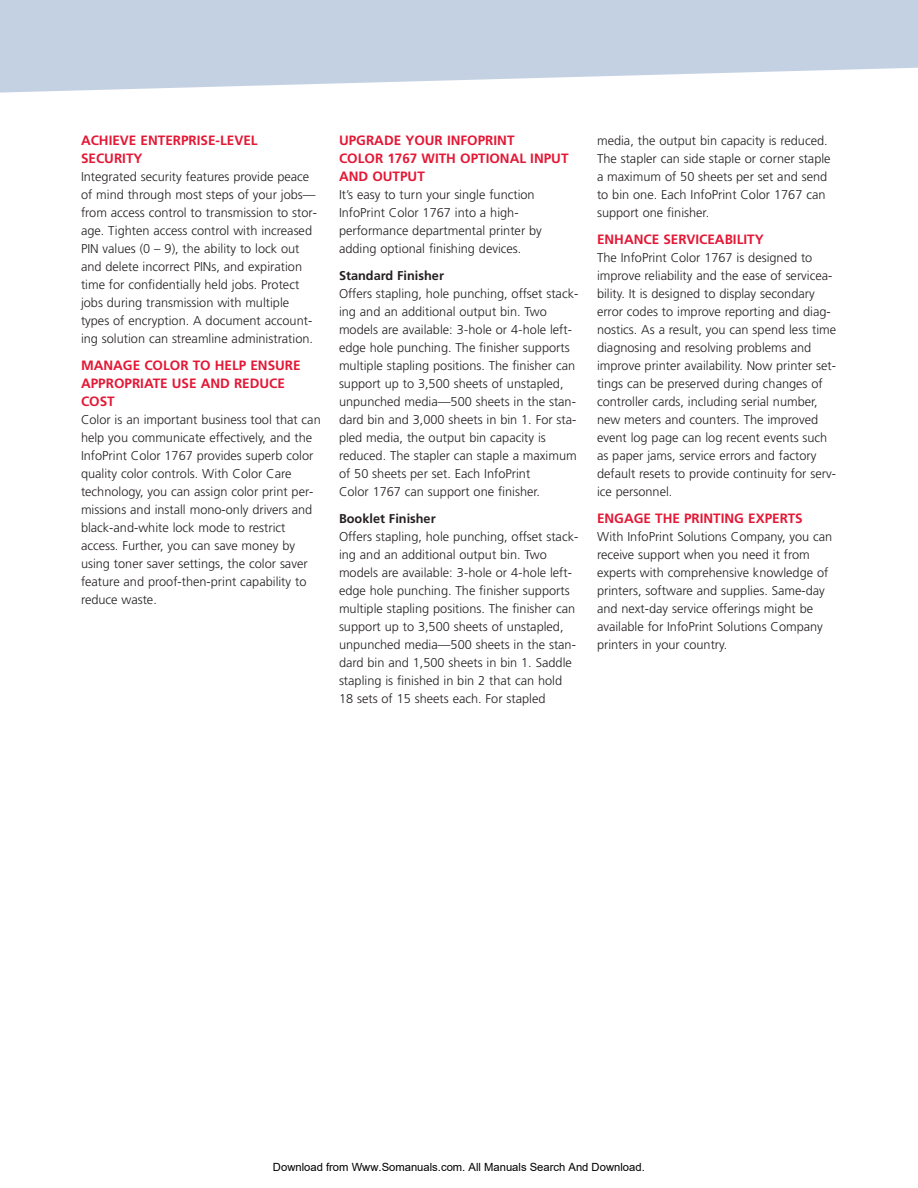
<style>
.page{position:relative;width:918px;height:1188px;background:#fff}
.page>*{position:absolute;margin:0;border:0;box-sizing:border-box;transform-origin:0 0}
.t1{font:700 13.5px/18px "Frutiger";color:#e31836}
.t2{font:300 12.75px/18px "Frutiger";color:#231f20}
.t3{font:700 12.75px "Frutiger";color:#231f20}
.t4{font:11.25px "Arial";color:#000}
.s1{font-family:"Helvetica Neue"}
</style>
<div class="page">
<svg style="left:0;top:0;width:918px;height:93px;background:#ccd7e5"></svg>
<p class="t1" style="left:81px;top:132px;width:178px">ACHIEVE ENTERPRISE-LEVEL<br>SECURITY</p>
<p class="t2" style="left:81px;top:169px;width:238px">Integrated security features provide peace of mind through most steps of your jobs— from access control to transmission to stor&shy;age. Tighten access control with increased PIN values (0 – 9), the ability to lock out and delete incorrect PINs, and expiration time for confidentially held jobs. Protect jobs during transmission with multiple types of encryption. A document account&shy;ing solution can streamline administration.</p>
<p class="t1" style="left:81px;top:357px;width:221px">MANAGE COLOR TO HELP ENSURE<br>APPROPRIATE USE AND REDUCE<br>COST</p>
<p class="t2" style="left:81px;top:412px;width:241px">Color is an important business tool that can help you communicate effectively, and the InfoPrint Color 1767 provides superb color quality color controls. With Color Care technology, you can assign color print per&shy;missions and install mono-only drivers and black-and-white lock mode to restrict access. Further, you can save money by using toner saver settings, the color saver feature and proof-then-print capability to reduce waste.</p>
<p class="t1" style="left:339px;top:132px;width:231px">UPGRADE YOUR INFOPRINT<br>COLOR 1767 WITH OPTIONAL INPUT<br>AND OUTPUT</p>
<p class="t2" style="left:339px;top:187px;width:204px">It’s easy to turn your single function InfoPrint Color 1767 into a high&shy;performance departmental printer by adding optional finishing devices.</p>
<p class="t3" style="left:339px;top:271px;width:106px">Standard Finisher</p>
<p class="t2" style="left:339px;top:286px;width:241px">Offers stapling, hole punching, offset stack&shy;ing and an additional output bin. Two models are available: 3<span class="s1">-</span>hole or 4<span class="s1">-</span>hole left&shy;edge hole punching. The finisher supports multiple stapling positions. The finisher can support up to 3,500 sheets of unstapled, unpunched media—500 sheets in the stan&shy;dard bin and 3,000 sheets in bin 1. For sta&shy;pled media, the output bin capacity is reduced. The stapler can staple a maximum of 50 sheets per set. Each InfoPrint<br>Color 1767 can support one finisher.</p>
<p class="t3" style="left:339px;top:514px;width:98px">Booklet Finisher</p>
<p class="t2" style="left:339px;top:529px;width:241px">Offers stapling, hole punching, offset stack&shy;ing and an additional output bin. Two models are available: 3<span class="s1">-</span>hole or 4<span class="s1">-</span>hole left&shy;edge hole punching. The finisher supports multiple stapling positions. The finisher can support up to 3,500 sheets of unstapled, unpunched media—500 sheets in the stan&shy;dard bin and 1,500 sheets in bin 1. Saddle stapling is finished in bin 2 that can hold 18 sets of 15 sheets each. For stapled</p>
<p class="t2" style="left:597px;top:132px;width:235px">media, the output bin capacity is reduced.<br>The stapler can side staple or corner staple a maximum of 50 sheets per set and send to bin one. Each InfoPrint Color 1767 can support one finisher.</p>
<p class="t1" style="left:597px;top:231px;width:168px">ENHANCE SERVICEABILITY</p>
<p class="t2" style="left:597px;top:249px;width:241px">The InfoPrint Color 1767 is designed to improve reliability and the ease of servicea&shy;bility. It is designed to display secondary error codes to improve reporting and diag&shy;nostics. As a result, you can spend less time diagnosing and resolving problems and improve printer availability. Now printer set&shy;tings can be preserved during changes of controller cards, including serial number, new meters and counters. The improved event log page can log recent events such as paper jams, service errors and factory default resets to provide continuity for serv&shy;ice personnel.</p>
<p class="t1" style="left:597px;top:510px;width:207px">ENGAGE THE PRINTING EXPERTS</p>
<p class="t2" style="left:597px;top:528px;width:237px">With InfoPrint Solutions Company, you can receive support when you need it from experts with comprehensive knowledge of printers, software and supplies. Same-day and next-day service offerings might be available for InfoPrint Solutions Company printers in your country.</p>
<p class="t4" style="left:273px;top:1160px;width:373px">Download from Www.Somanuals.com. All Manuals Search And Download.</p>
</div>
